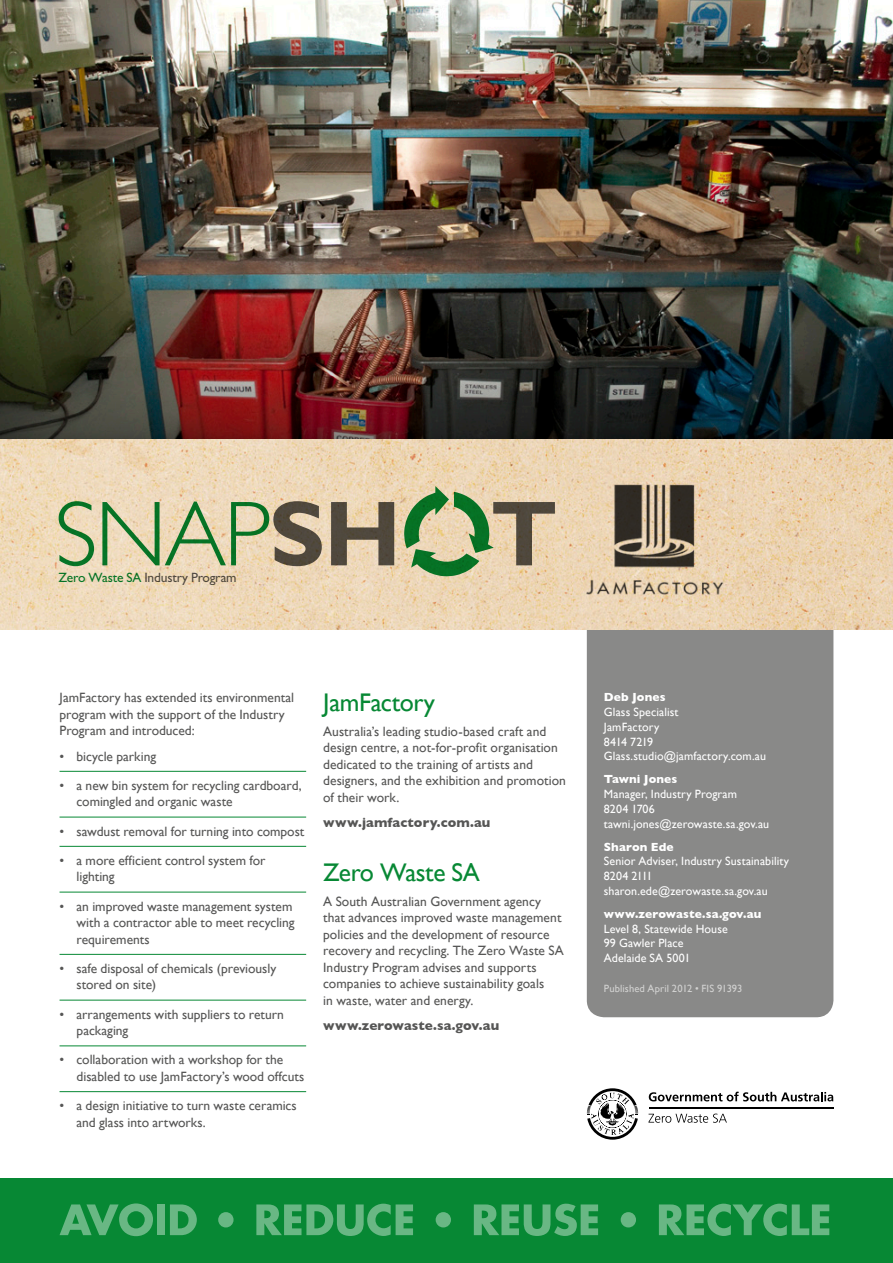
<style>
.page{position:relative;width:893px;height:1263px;background:#fff}
.page>*{position:absolute;margin:0;border:0;box-sizing:border-box;transform-origin:0 0}
.Sub-headline{font:25.5px "Gill Sans";letter-spacing:-.015em;color:#078834}
.Body_copy{font:13.5px/16.5px "Gill Sans";color:#565655}
.Body_copy-2{font:700 13.5px "Gill Sans";letter-spacing:.005em;color:#565655}
.t1{font:13.5px "Gill Sans";letter-spacing:-.015em;color:#565655}
.Contact_details{font:12px/14.7px "Gill Sans";letter-spacing:.01em;color:#fff}
.Publishing_notes{font:10.5px "Gill Sans";letter-spacing:.01em;color:#d2d2d1}
.s1{color:#078834}
.s2{font-weight:700}
</style>
<div class="page">
<div style="left:0;top:1178px;width:893px;height:85px;background:#078834"></div>
<hr style="left:649px;top:1107px;width:184px;height:2px;background:#000">
<svg style="left:648px;top:1113px;width:79px;height:10px"></svg>
<svg style="left:649px;top:1092px;width:184px;height:9px"></svg>
<svg style="left:587px;top:1088px;width:51px;height:52px"></svg>
<svg style="left:60px;top:1203px;width:93px;height:33px"></svg>
<div style="left:157px;top:1204px;width:8px;height:31px;background:#69b784"></div>
<svg style="left:170px;top:1204px;width:27px;height:31px"></svg>
<svg style="left:218px;top:1212px;width:16px;height:15px"></svg>
<svg style="left:256px;top:1204px;width:157px;height:32px"></svg>
<div style="left:436px;top:1212px;width:15px;height:15px;background:#69b784;border-radius:50%"></div>
<svg style="left:474px;top:1204px;width:124px;height:32px"></svg>
<div style="left:621px;top:1212px;width:15px;height:15px;background:#69b784;border-radius:50%"></div>
<svg style="left:659px;top:1204px;width:170px;height:32px"></svg>
<div style="left:587px;top:629px;width:246px;height:388px;background:#898988"></div>
<img style="left:0;top:0;width:893px;height:629px">
<svg style="left:59px;top:501px;width:35px;height:65px;background:#aebd91"></svg>
<svg style="left:102px;top:501px;width:220px;height:65px;background:#b2b490"></svg>
<svg style="left:331px;top:502px;width:63px;height:63px;background:#8f816d"></svg>
<svg style="left:404px;top:486px;width:151px;height:90px;background:#a7ae85"></svg>
<hr style="left:60px;top:771px;width:246px;height:1px;background:#078834">
<hr style="left:60px;top:817px;width:246px;height:1px;background:#078834">
<hr style="left:60px;top:846px;width:246px;height:1px;background:#078834">
<hr style="left:60px;top:892px;width:246px;height:1px;background:#078834">
<hr style="left:60px;top:954px;width:246px;height:1px;background:#078834">
<hr style="left:60px;top:1000px;width:246px;height:1px;background:#078834">
<hr style="left:60px;top:1046px;width:246px;height:1px;background:#078834">
<hr style="left:60px;top:1091px;width:246px;height:1px;background:#078834">
<img style="left:0;top:310px;width:893px;height:128px">
<img style="left:570px;top:479px;width:171px;height:119px">
<p class="t1" style="left:59px;top:569px;width:180px"><span class="s1">Zero Waste SA</span> Industry Program</p>
<p class="Body_copy" style="left:60px;top:689px;width:236px">JamFactory has extended its environmental program with the support of the Industry<br>Program and introduced:</p>
<p class="Body_copy" style="left:60px;top:747px;width:98px">• bicycle parking</p>
<p class="Body_copy" style="left:77px;top:777px;width:227px;text-indent:-17px">• a new bin system for recycling cardboard, comingled and organic waste</p>
<p class="Body_copy" style="left:60px;top:822px;width:246px">• sawdust removal for turning into compost</p>
<p class="Body_copy" style="left:77px;top:852px;width:190px;text-indent:-17px">• a more efficient control system for lighting</p>
<p class="Body_copy" style="left:77px;top:897px;width:220px;text-indent:-17px">• an improved waste management system with a contractor able to meet recycling requirements</p>
<p class="Body_copy" style="left:77px;top:960px;width:201px;text-indent:-17px">• safe disposal of chemicals (previously stored on site)</p>
<p class="Body_copy" style="left:77px;top:1005px;width:209px;text-indent:-17px">• arrangements with suppliers to return packaging</p>
<p class="Body_copy" style="left:77px;top:1051px;width:229px;text-indent:-17px">• collaboration with a workshop for the disabled to use JamFactory’s wood offcuts</p>
<p class="Body_copy" style="left:77px;top:1097px;width:222px;text-indent:-17px">• a design initiative to turn waste ceramics and glass into artworks.</p>
<p class="Sub-headline" style="left:323px;top:687px;width:113px">JamFactory</p>
<p class="Body_copy" style="left:323px;top:723px;width:244px">Australia’s leading studio-based craft and design centre, a not-for-profit organisation dedicated to the training of artists and designers, and the exhibition and promotion of their work.</p>
<p class="Body_copy-2" style="left:323px;top:814px;width:169px">www.jamfactory.com.au</p>
<p class="Sub-headline" style="left:323px;top:857px;width:158px">Zero Waste SA</p>
<p class="Body_copy" style="left:323px;top:893px;width:242px">A South Australian Government agency that advances improved waste management policies and the development of resource recovery and recycling. The Zero Waste SA Industry Program advises and supports companies to achieve sustainability goals<br>in waste, water and energy.</p>
<p class="Body_copy-2" style="left:323px;top:1017px;width:178px">www.zerowaste.sa.gov.au</p>
<p class="Contact_details" style="left:604px;top:690px;width:164px"><span class="s2">Deb Jones<br></span>Glass Specialist<br>JamFactory<br>8414 7219<br>Glass.studio@jamfactory.com.au</p>
<p class="Contact_details" style="left:604px;top:772px;width:167px"><span class="s2">Tawni Jones<br></span>Manager, Industry Program<br>8204 1706 tawni.jones@zerowaste.sa.gov.au</p>
<p class="Contact_details" style="left:604px;top:839px;width:187px"><span class="s2">Sharon Ede<br></span>Senior Adviser, Industry Sustainability<br>8204 2111 sharon.ede@zerowaste.sa.gov.au</p>
<p class="Contact_details" style="left:604px;top:906px;width:159px"><span class="s2">www.zerowaste.sa.gov.au<br></span>Level 8, Statewide House<br>99 Gawler Place<br>Adelaide SA 5001</p>
<p class="Publishing_notes" style="left:604px;top:982px;width:140px">Published April 2012 • FIS 91393</p>
</div>
